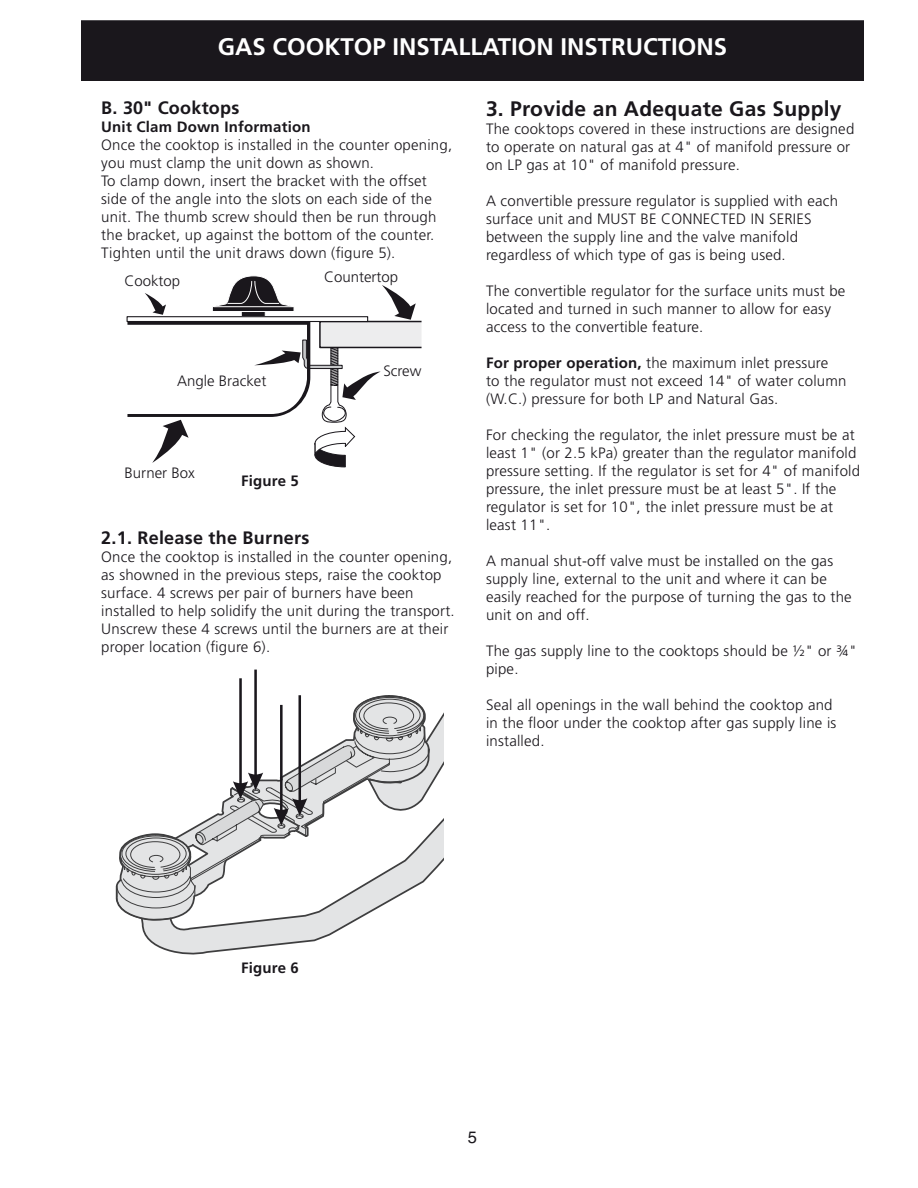
<style>
.page{position:relative;width:918px;height:1188px;background:#fff}
.page>*{position:absolute;margin:0;border:0;box-sizing:border-box;transform-origin:0 0}
.t1{font:700 24px "Frutiger";color:#fff}
.t2{font:700 21px "Frutiger";letter-spacing:.015em;color:#1a171c}
.t3{font:700 18px "Frutiger";letter-spacing:.015em;color:#1a171c}
.t4{font:16.5px "Helvetica";color:#1a171c}
.t5{font:300 15px/18px "Frutiger";letter-spacing:.015em;color:#1a171c}
.t6{font:700 15px "Frutiger";letter-spacing:.015em;color:#1a171c}
.s1{font-weight:700}
</style>
<div class="page">
<div style="left:82px;top:21px;width:781px;height:59px;background:#1a171c"></div>
<div style="left:81px;top:20px;width:783px;height:61px;border:2px solid #1a171c"></div>
<div style="left:319px;top:321px;width:117px;height:27px;background:#ededee;border:2px solid #1a171c"></div>
<div style="left:422px;top:298px;width:27px;height:76px;background:#fff"></div>
<svg style="left:127px;top:275px;width:289px;height:193px"></svg>
<svg style="left:141px;top:921px;width:214px;height:34px"></svg>
<svg style="left:115px;top:669px;width:328px;height:252px"></svg>
<h1 class="t1" style="left:218px;top:32px;width:511px">GAS COOKTOP INSTALLATION INSTRUCTIONS</h1>
<p class="t3" style="left:101px;top:97px;width:140px">B. 30" Cooktops</p>
<p class="t6" style="left:101px;top:118px;width:211px">Unit Clam Down Information</p>
<p class="t5" style="left:101px;top:136px;width:352px">Once the cooktop is installed in the counter opening, you must clamp the unit down as shown.<br>To clamp down, insert the bracket with the offset side of the angle into the slots on each side of the unit. The thumb screw should then be run through the bracket, up against the bottom of the counter.<br>Tighten until the unit draws down (figure 5).</p>
<p class="t5" style="left:124px;top:272px;width:57px">Cooktop</p>
<p class="t5" style="left:324px;top:268px;width:76px">Countertop</p>
<p class="t5" style="left:177px;top:372px;width:91px">Angle Bracket</p>
<p class="t5" style="left:124px;top:464px;width:72px">Burner Box</p>
<p class="t6" style="left:241px;top:472px;width:59px">Figure 5</p>
<p class="t5" style="left:383px;top:362px;width:40px">Screw</p>
<p class="t3" style="left:101px;top:527px;width:210px">2.1. Release the Burners</p>
<p class="t5" style="left:101px;top:548px;width:355px">Once the cooktop is installed in the counter opening, as showned in the previous steps, raise the cooktop surface. 4 screws per pair of burners have been installed to help solidify the unit during the transport.<br>Unscrew these 4 screws until the burners are at their proper location (figure 6).</p>
<h2 class="t2" style="left:486px;top:96px;width:357px">3. Provide an Adequate Gas Supply</h2>
<p class="t5" style="left:486px;top:120px;width:370px">The cooktops covered in these instructions are designed to operate on natural gas at 4" of manifold pressure or on LP gas at 10" of manifold pressure.</p>
<p class="t5" style="left:486px;top:192px;width:354px">A convertible pressure regulator is supplied with each surface unit and MUST BE CONNECTED IN SERIES between the supply line and the valve manifold regardless of which type of gas is being used.</p>
<p class="t5" style="left:486px;top:282px;width:361px">The convertible regulator for the surface units must be located and turned in such manner to allow for easy access to the convertible feature.</p>
<p class="t5" style="left:486px;top:354px;width:362px"><span class="s1">For proper operation,</span> the maximum inlet pressure<br>to the regulator must not exceed 14" of water column (W.C.) pressure for both LP and Natural Gas.</p>
<p class="t5" style="left:486px;top:426px;width:376px">For checking the regulator, the inlet pressure must be at least 1" (or 2.5 kPa) greater than the regulator manifold pressure setting. If the regulator is set for 4" of manifold pressure, the inlet pressure must be at least 5". If the regulator is set for 10", the inlet pressure must be at least 11".</p>
<p class="t5" style="left:486px;top:552px;width:367px">A manual shut-off valve must be installed on the gas supply line, external to the unit and where it can be easily reached for the purpose of turning the gas to the unit on and off.</p>
<p class="t5" style="left:486px;top:642px;width:373px">The gas supply line to the cooktops should be ½" or ¾" pipe.</p>
<p class="t5" style="left:486px;top:696px;width:352px">Seal all openings in the wall behind the cooktop and in the floor under the cooktop after gas supply line is installed.</p>
<p class="t6" style="left:241px;top:959px;width:59px">Figure 6</p>
<p class="t4" style="left:468px;top:1128px;width:11px">5</p>
</div>
